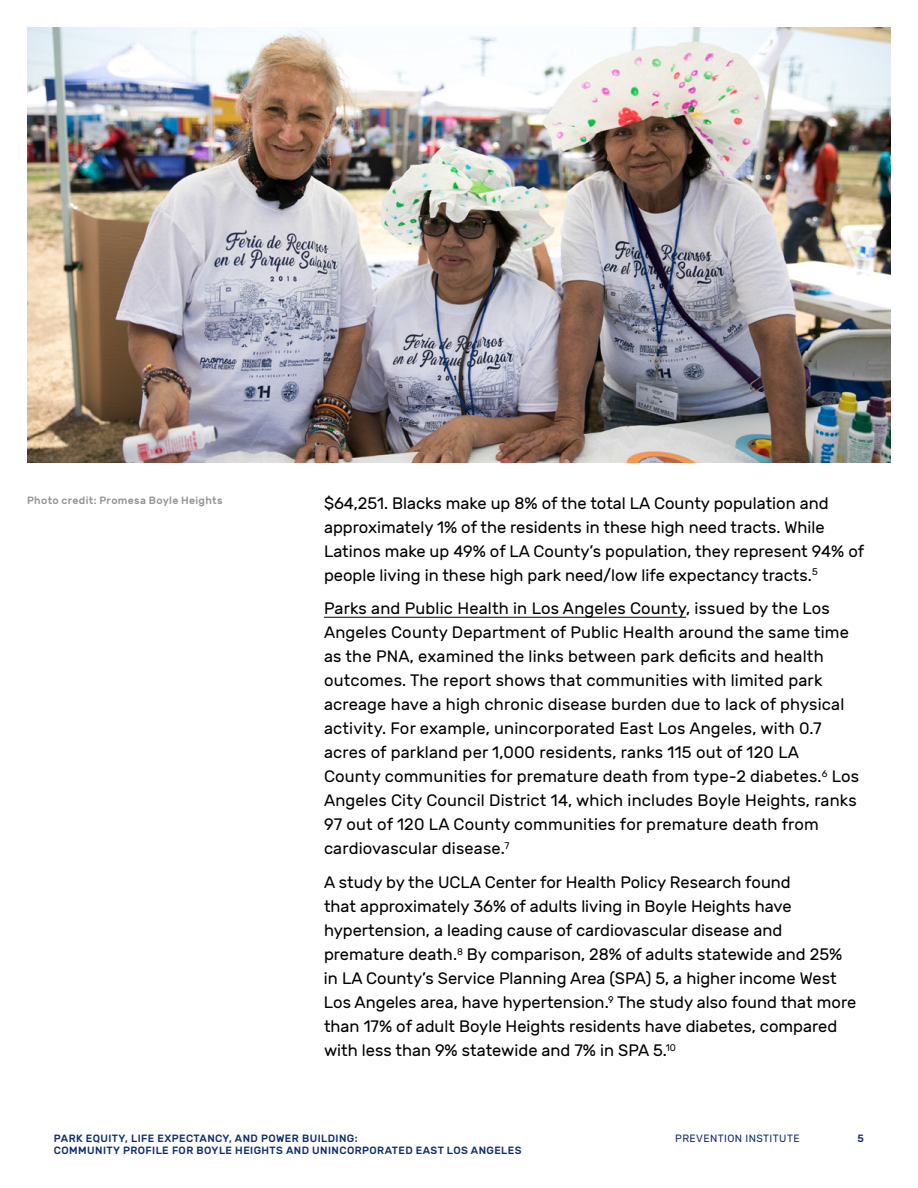
<style>
.page{position:relative;width:918px;height:1188px;background:#fff}
.page>*{position:absolute;margin:0;border:0;box-sizing:border-box;transform-origin:0 0}
.t1{font:16.5px/24px "Rubik";color:#000}
.t2{font:500 10.5px "Rubik";letter-spacing:.04em;color:#0e2e6f}
.t3{font:500 10.5px "Rubik";letter-spacing:.03em;color:#939598}
.t4{font:10.5px "Rubik";letter-spacing:.04em;color:#0e2e6f}
</style>
<div class="page">
<hr style="left:324px;top:617px;width:362px;height:1px;background:#000">
<img style="left:27px;top:27px;width:864px;height:435px">
<p class="t3" style="left:27px;top:494px;width:197px">Photo credit: Promesa Boyle Heights</p>
<p class="t1" style="left:324px;top:491px;width:542px">$64,251. Blacks make up 8% of the total LA County population and approximately 1% of the residents in these high need tracts. While Latinos make up 49% of LA County’s population, they represent 94% of people living in these high park need/low life expectancy tracts.<sup>5</sup></p>
<p class="t1" style="left:324px;top:597px;width:537px">Parks and Public Health in Los Angeles County, issued by the Los Angeles County Department of Public Health around the same time as the PNA, examined the links between park deficits and health outcomes. The report shows that communities with limited park acreage have a high chronic disease burden due to lack of physical activity. For example, unincorporated East Los Angeles, with 0.7 acres of parkland per 1,000 residents, ranks 115 out of 120 LA County communities for premature death from type-2 diabetes.<sup>6</sup> Los Angeles City Council District 14, which includes Boyle Heights, ranks 97 out of 120 LA County communities for premature death from cardiovascular disease.<sup>7</sup></p>
<p class="t1" style="left:324px;top:871px;width:534px">A study by the UCLA Center for Health Policy Research found<br>that approximately 36% of adults living in Boyle Heights have hypertension, a leading cause of cardiovascular disease and premature death.<sup>8</sup> By comparison, 28% of adults statewide and 25% in LA County’s Service Planning Area (SPA) 5, a higher income West Los Angeles area, have hypertension.<sup>9</sup> The study also found that more than 17% of adult Boyle Heights residents have diabetes, compared with less than 9% statewide and 7% in SPA 5.<sup>10</sup></p>
<p class="t2" style="left:54px;top:1132px;width:305px">PARK EQUITY, LIFE EXPECTANCY, AND POWER BUILDING:</p>
<p class="t4" style="left:675px;top:1132px;width:126px">PREVENTION INSTITUTE</p>
<p class="t2" style="left:858px;top:1132px;width:8px">5</p>
<p class="t2" style="left:54px;top:1145px;width:469px">COMMUNITY PROFILE FOR BOYLE HEIGHTS AND UNINCORPORATED EAST LOS ANGELES</p>
</div>
